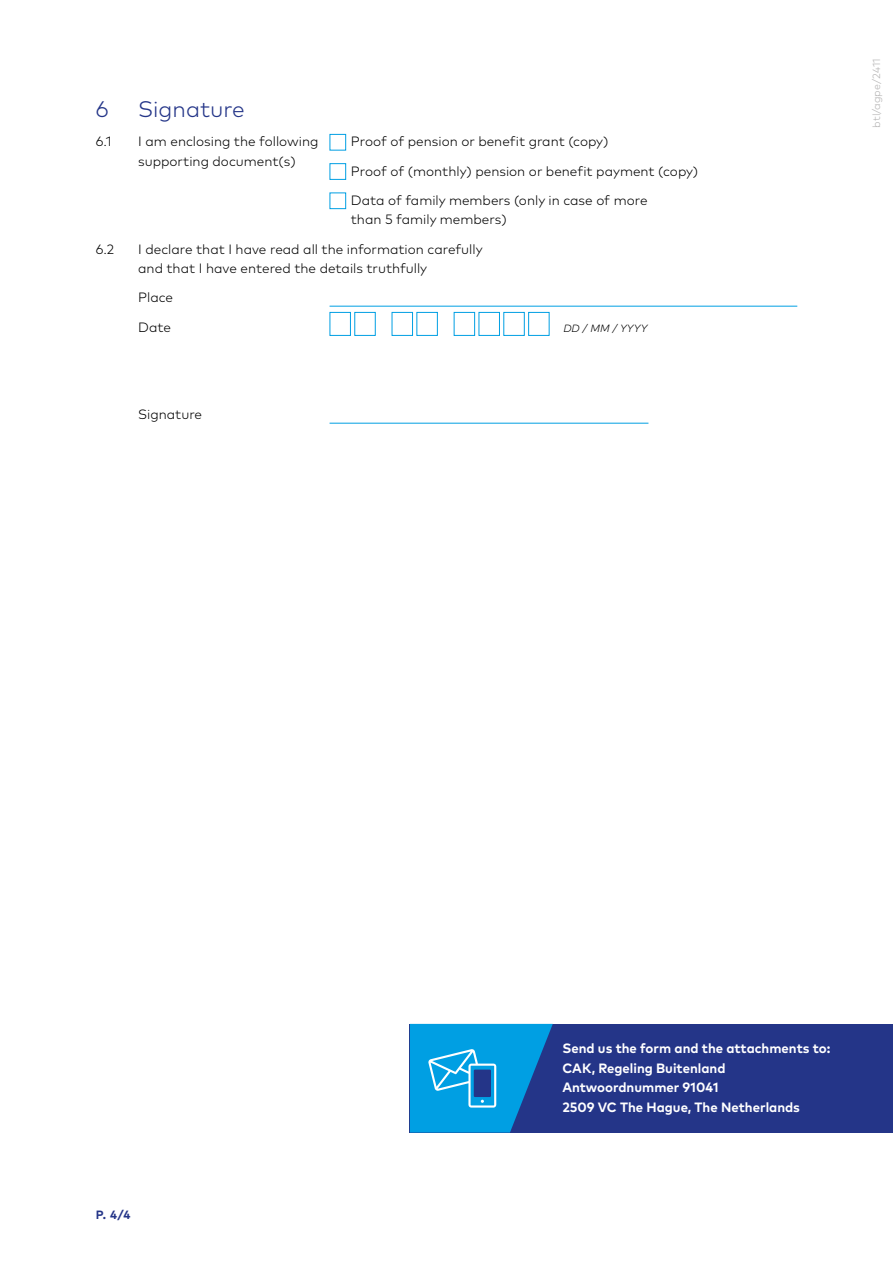
<style>
.page{position:relative;width:893px;height:1263px;background:#fff}
.page>*{position:absolute;margin:0;border:0;box-sizing:border-box;transform-origin:0 0}
._03___tussenkop{font:300 22.5px "Mark Pro";color:#243588}
._05___platte_tekst{font:300 13.5px/19.5px "Mark Pro";color:#000}
._11___invulregel{font:300 13.5px/19.5px "Mark Pro";color:#000}
._08___TOOLTIP_broodtekst{font:700 13.5px "Mark Pro";color:#fff}
._11___invulregel_zonder_cijfer{font:300 13.5px "Mark Pro";color:#000}
.t1{font:700 12px "Mark Pro";color:#243588}
.t2{font:300 10.5px "Mark Pro";color:#b3b2b2}
._05___platte_tekst-2{font:italic 300 10.5px "Mark Pro";letter-spacing:.03em;color:#000}
</style>
<div class="page">
<div style="left:410px;top:1024px;width:483px;height:108px;background:#243588"></div>
<hr style="left:330px;top:306px;width:467px;height:1px;background:#009fe3">
<hr style="left:330px;top:423px;width:318px;height:1px;background:#009fe3">
<div style="left:330px;top:312px;width:21px;height:24px;border:1px solid #009fe3"></div>
<div style="left:354px;top:312px;width:22px;height:24px;border:1px solid #009fe3"></div>
<div style="left:392px;top:312px;width:21px;height:24px;border:1px solid #009fe3"></div>
<div style="left:416px;top:312px;width:22px;height:24px;border:1px solid #009fe3"></div>
<div style="left:454px;top:312px;width:21px;height:24px;border:1px solid #009fe3"></div>
<div style="left:479px;top:312px;width:21px;height:24px;border:1px solid #009fe3"></div>
<div style="left:503px;top:312px;width:22px;height:24px;border:1px solid #009fe3"></div>
<div style="left:528px;top:312px;width:21px;height:24px;border:1px solid #009fe3"></div>
<div style="left:330px;top:134px;width:16px;height:17px;border:1px solid #009fe3"></div>
<div style="left:330px;top:163px;width:16px;height:17px;border:1px solid #009fe3"></div>
<div style="left:330px;top:193px;width:16px;height:16px;border:1px solid #009fe3"></div>
<svg style="left:410px;top:1024px;width:143px;height:108px"></svg>
<h2 class="_03___tussenkop" style="left:96px;top:92px;width:14px">6</h2>
<h2 class="_03___tussenkop" style="left:138px;top:92px;width:108px">Signature</h2>
<p class="_11___invulregel" style="left:96px;top:131px;width:18px">6.1</p>
<p class="_11___invulregel" style="left:138px;top:131px;width:182px">I am enclosing the following supporting document(s)</p>
<p class="_05___platte_tekst" style="left:351px;top:131px;width:259px">Proof of pension or benefit grant (copy)</p>
<p class="_05___platte_tekst" style="left:351px;top:160px;width:349px">Proof of (monthly) pension or benefit payment (copy)</p>
<p class="_05___platte_tekst" style="left:351px;top:189px;width:298px">Data of family members (only in case of more than 5 family members)</p>
<p class="_11___invulregel" style="left:96px;top:238px;width:20px">6.2</p>
<p class="_11___invulregel" style="left:138px;top:238px;width:346px">I declare that I have read all the information carefully and that I have entered the details truthfully</p>
<p class="_11___invulregel_zonder_cijfer" style="left:138px;top:287px;width:36px">Place</p>
<p class="_05___platte_tekst" style="left:138px;top:316px;width:34px">Date</p>
<p class="_05___platte_tekst-2" style="left:563px;top:320px;width:85px">DD / MM / YYYY</p>
<p class="_11___invulregel_zonder_cijfer" style="left:138px;top:404px;width:66px">Signature</p>
<p class="t2" style="left:868px;top:127px;width:70px;rotate:-90deg">btl/agpe/2411</p>
<p class="t1" style="left:96px;top:1205px;width:36px">P. 4/4</p>
<p class="_08___TOOLTIP_broodtekst" style="left:562px;top:1038px;width:270px">Send us the form and the attachments to:</p>
<p class="_08___TOOLTIP_broodtekst" style="left:562px;top:1057px;width:165px">CAK, Regeling Buitenland</p>
<p class="_08___TOOLTIP_broodtekst" style="left:562px;top:1077px;width:158px">Antwoordnummer 91041</p>
<p class="_08___TOOLTIP_broodtekst" style="left:562px;top:1096px;width:239px">2509 VC The Hague, The Netherlands</p>
</div>
